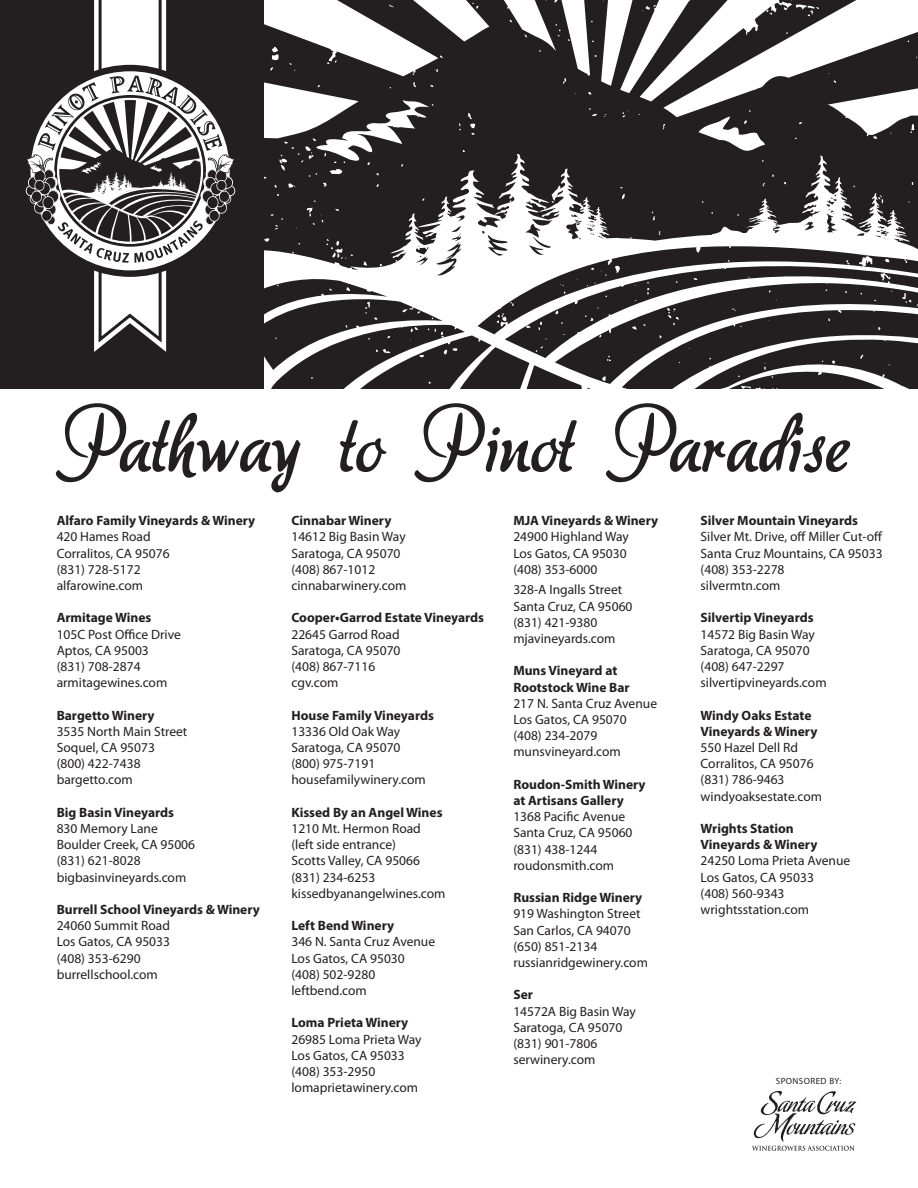
<style>
.page{position:relative;width:918px;height:1188px;background:#fff}
.page>*{position:absolute;margin:0;border:0;box-sizing:border-box;transform-origin:0 0}
.t1{font:79.5px "aka Dora";color:#231f20}
.t2{font:13.5px/16.2px "Myriad Pro";color:#231f20}
.t3{font:700 13.5px/16.2px "Myriad Pro";color:#231f20}
.t4{font:9px "Myriad Pro";letter-spacing:.05em;color:#231f20}
</style>
<div class="page">
<div style="left:0;top:0;width:263px;height:389px;background:#231f20"></div>
<svg style="left:752px;top:1091px;width:104px;height:60px"></svg>
<svg style="left:25px;top:0;width:893px;height:389px"></svg>
<h1 class="t1" style="left:64px;top:390px;width:789px">Pathway to Pinot Paradise</h1>
<p class="t3" style="left:701px;top:512px;width:159px">Silver Mountain Vineyards</p>
<p class="t2" style="left:701px;top:529px;width:184px">Silver Mt. Drive, off Miller Cut-off<br>Santa Cruz Mountains, CA 95033 (408) 353-2278<br>silvermtn.com</p>
<p class="t3" style="left:701px;top:609px;width:115px">Silvertip Vineyards</p>
<p class="t2" style="left:701px;top:626px;width:128px">14572 Big Basin Way<br>Saratoga, CA 95070 (408) 647-2297 silvertipvineyards.com</p>
<p class="t3" style="left:701px;top:706px;width:118px">Windy Oaks Estate<br>Vineyards &amp; Winery</p>
<p class="t2" style="left:701px;top:740px;width:123px">550 Hazel Dell Rd<br>Corralitos, CA 95076 (831) 786-9463 windyoaksestate.com</p>
<p class="t3" style="left:701px;top:820px;width:118px">Wrights Station<br>Vineyards &amp; Winery</p>
<p class="t2" style="left:701px;top:853px;width:151px">24250 Loma Prieta Avenue<br>Los Gatos, CA 95033<br>(408) 560-9343 wrightsstation.com</p>
<p class="t3" style="left:57px;top:512px;width:200px">Alfaro Family Vineyards &amp; Winery</p>
<p class="t2" style="left:57px;top:529px;width:115px">420 Hames Road<br>Corralitos, CA 95076 (831) 728-5172 alfarowine.com</p>
<p class="t3" style="left:57px;top:609px;width:96px">Armitage Wines</p>
<p class="t2" style="left:57px;top:626px;width:126px">105C Post Office Drive<br>Aptos, CA 95003<br>(831) 708-2874 armitagewines.com</p>
<p class="t3" style="left:57px;top:706px;width:100px">Bargetto Winery</p>
<p class="t2" style="left:57px;top:723px;width:132px">3535 North Main Street<br>Soquel, CA 95073<br>(800) 422-7438 bargetto.com</p>
<p class="t3" style="left:57px;top:804px;width:119px">Big Basin Vineyards</p>
<p class="t2" style="left:57px;top:821px;width:140px">830 Memory Lane<br>Boulder Creek, CA 95006 (831) 621-8028 bigbasinvineyards.com</p>
<p class="t3" style="left:57px;top:901px;width:205px">Burrell School Vineyards &amp; Winery</p>
<p class="t2" style="left:57px;top:918px;width:115px">24060 Summit Road<br>Los Gatos, CA 95033 (408) 353-6290 burrellschool.com</p>
<p class="t3" style="left:513px;top:512px;width:146px">MJA Vineyards &amp; Winery</p>
<p class="t2" style="left:513px;top:529px;width:117px">24900 Highland Way<br>Los Gatos, CA 95030 (408) 353-6000</p>
<p class="t2" style="left:513px;top:582px;width:121px">328-A Ingalls Street<br>Santa Cruz, CA 95060 (831) 421-9380 mjavineyards.com</p>
<p class="t3" style="left:513px;top:662px;width:118px">Muns Vineyard at<br>Rootstock Wine Bar</p>
<p class="t2" style="left:513px;top:695px;width:145px">217 N. Santa Cruz Avenue<br>Los Gatos, CA 95070 (408) 234-2079 munsvineyard.com</p>
<p class="t3" style="left:513px;top:776px;width:134px">Roudon-Smith Winery at Artisans Gallery</p>
<p class="t2" style="left:513px;top:809px;width:121px">1368 Pacific Avenue<br>Santa Cruz, CA 95060 (831) 438-1244 roudonsmith.com</p>
<p class="t3" style="left:513px;top:889px;width:130px">Russian Ridge Winery</p>
<p class="t2" style="left:513px;top:906px;width:136px">919 Washington Street<br>San Carlos, CA 94070 (650) 851-2134 russianridgewinery.com</p>
<p class="t3" style="left:513px;top:986px;width:21px">Ser</p>
<p class="t2" style="left:513px;top:1003px;width:124px">14572A Big Basin Way<br>Saratoga, CA 95070 (831) 901-7806 serwinery.com</p>
<p class="t3" style="left:291px;top:512px;width:101px">Cinnabar Winery</p>
<p class="t2" style="left:291px;top:529px;width:117px">14612 Big Basin Way<br>Saratoga, CA 95070 (408) 867-1012 cinnabarwinery.com</p>
<p class="t3" style="left:291px;top:609px;width:194px">Cooper•Garrod Estate Vineyards</p>
<p class="t2" style="left:291px;top:626px;width:111px">22645 Garrod Road<br>Saratoga, CA 95070 (408) 867-7116 cgv.com</p>
<p class="t3" style="left:291px;top:706px;width:144px">House Family Vineyards</p>
<p class="t2" style="left:291px;top:723px;width:136px">13336 Old Oak Way<br>Saratoga, CA 95070 (800) 975-7191 housefamilywinery.com</p>
<p class="t3" style="left:291px;top:804px;width:153px">Kissed By an Angel Wines</p>
<p class="t2" style="left:291px;top:821px;width:156px">1210 Mt. Hermon Road (left side entrance)<br>Scotts Valley, CA 95066 (831) 234-6253 kissedbyanangelwines.com</p>
<p class="t3" style="left:291px;top:917px;width:104px">Left Bend Winery</p>
<p class="t2" style="left:291px;top:934px;width:145px">346 N. Santa Cruz Avenue<br>Los Gatos, CA 95030 (408) 502-9280 leftbend.com</p>
<p class="t3" style="left:291px;top:1014px;width:118px">Loma Prieta Winery</p>
<p class="t2" style="left:291px;top:1031px;width:132px">26985 Loma Prieta Way<br>Los Gatos, CA 95033 (408) 353-2950 lomaprietawinery.com</p>
<p class="t4" style="left:776px;top:1076px;width:67px">SPONSORED BY:</p>
</div>
